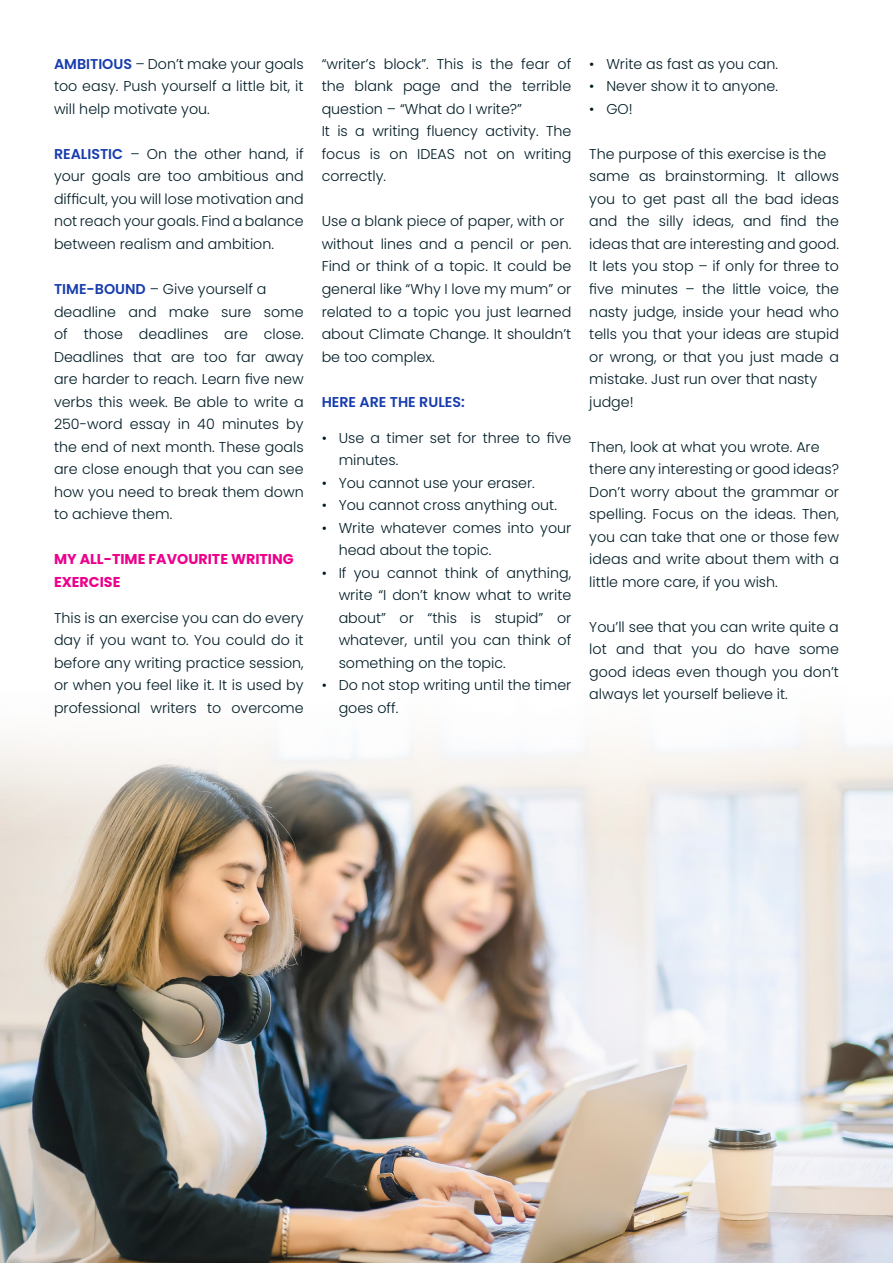
<style>
.page{position:relative;width:893px;height:1263px;background:#fff}
.page>*{position:absolute;margin:0;border:0;box-sizing:border-box;transform-origin:0 0}
.t1{font:300 14.25px/22.5px "Poppins";color:#001c26;text-align:justify}
.t2{font:700 14.25px "Poppins";color:#ed008c}
.t3{font:600 14.25px "Poppins";color:#173cad}
.s1{font-weight:600;color:#173cad}
</style>
<div class="page">
<img style="left:0;top:733px;width:893px;height:530px">
<p class="t1" style="left:54px;top:53px;width:251px"><span class="s1">AMBITIOUS</span> – Don’t make your goals too easy. Push yourself a little bit, it will help motivate you.</p>
<p class="t1" style="left:54px;top:143px;width:251px"><span class="s1">REALISTIC</span> – On the other hand, if your goals are too ambitious and difficult, you will lose motivation and not reach your goals. Find a balance between realism and ambition.</p>
<p class="t1" style="left:54px;top:278px;width:214px"><span class="s1">TIME-BOUND</span> – Give yourself a</p>
<p class="t1" style="left:54px;top:300px;width:251px">deadline and make sure some of those deadlines are close.<br>Deadlines that are too far away are harder to reach. Learn five new verbs this week. Be able to write a 250-word essay in 40 minutes by the end of next month. These goals are close enough that you can see how you need to break them down to achieve them.</p>
<p class="t2" style="left:54px;top:551px;width:241px">MY ALL-TIME FAVOURITE WRITING</p>
<p class="t2" style="left:54px;top:573px;width:68px">EXERCISE</p>
<p class="t1" style="left:54px;top:606px;width:251px">This is an exercise you can do every day if you want to. You could do it before any writing practice session, or when you feel like it. It is used by professional writers to overcome</p>
<p class="t1" style="left:322px;top:53px;width:251px">“writer’s block”. This is the fear of the blank page and the terrible question – “What do I write?”</p>
<p class="t1" style="left:322px;top:120px;width:251px">It is a writing fluency activity. The focus is on IDEAS not on writing correctly.</p>
<p class="t1" style="left:322px;top:210px;width:244px">Use a blank piece of paper, with or</p>
<p class="t1" style="left:322px;top:233px;width:251px">without lines and a pencil or pen.<br>Find or think of a topic. It could be general like “Why I love my mum” or related to a topic you just learned about Climate Change. It shouldn’t be too complex.</p>
<p class="t3" style="left:322px;top:393px;width:145px">HERE ARE THE RULES:</p>
<p class="t1" style="left:339px;top:426px;width:234px;text-indent:-17px">• Use a timer set for three to five minutes.</p>
<p class="t1" style="left:322px;top:471px;width:215px">• You cannot use your eraser.</p>
<p class="t1" style="left:322px;top:494px;width:237px">• You cannot cross anything out.</p>
<p class="t1" style="left:339px;top:516px;width:234px;text-indent:-17px">• Write whatever comes into your head about the topic.</p>
<p class="t1" style="left:339px;top:561px;width:234px;text-indent:-17px">• If you cannot think of anything, write “I don’t know what to write about” or “this is stupid” or whatever, until you can think of something on the topic.</p>
<p class="t1" style="left:339px;top:674px;width:234px;text-indent:-17px">• Do not stop writing until the timer goes off.</p>
<p class="t1" style="left:589px;top:53px;width:190px">• Write as fast as you can.</p>
<p class="t1" style="left:589px;top:75px;width:190px">• Never show it to anyone.</p>
<p class="t1" style="left:589px;top:98px;width:45px">• GO!</p>
<p class="t1" style="left:589px;top:143px;width:238px">The purpose of this exercise is the</p>
<p class="t1" style="left:589px;top:165px;width:251px">same as brainstorming. It allows you to get past all the bad ideas and the silly ideas, and find the ideas that are interesting and good.<br>It lets you stop – if only for three to five minutes – the little voice, the nasty judge, inside your head who tells you that your ideas are stupid or wrong, or that you just made a mistake. Just run over that nasty</p>
<p class="t1" style="left:589px;top:390px;width:46px">judge!</p>
<p class="t1" style="left:589px;top:435px;width:232px">Then, look at what you wrote. Are</p>
<p class="t1" style="left:589px;top:458px;width:251px">there any interesting or good ideas?<br>Don’t worry about the grammar or spelling. Focus on the ideas. Then, you can take that one or those few ideas and write about them with a little more care, if you wish.</p>
<p class="t1" style="left:589px;top:615px;width:251px">You’ll see that you can write quite a</p>
<p class="t1" style="left:589px;top:638px;width:251px">lot and that you do have some good ideas even though you don’t always let yourself believe it.</p>
</div>
